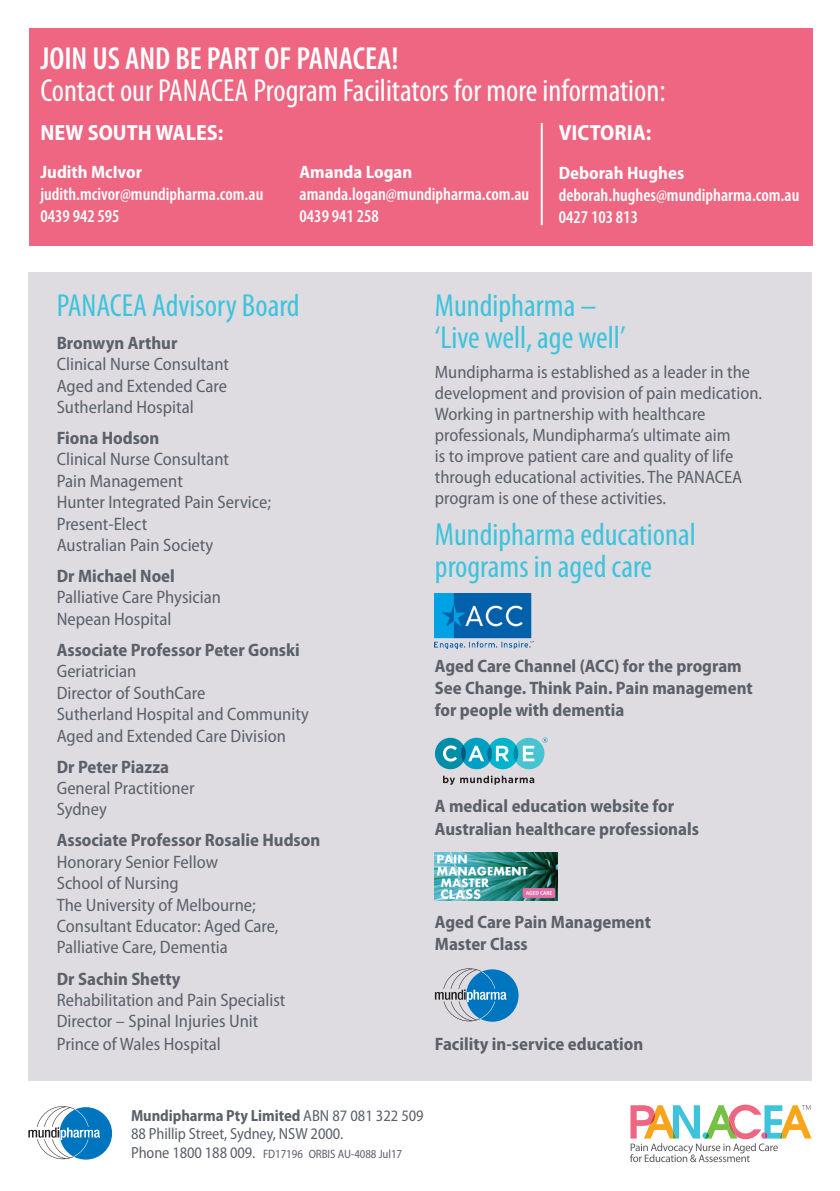
<style>
.page{position:relative;width:840px;height:1191px;background:#fff}
.page>*{position:absolute;margin:0;border:0;box-sizing:border-box;transform-origin:0 0}
.Text_Head_1-_Blue{font:condensed 32px/32px "Myriad Pro";color:#3ec3dc}
.Text_Head_1-_Blue-2{font:condensed 32px/32px "Myriad Pro";color:#fff}
.t1{font:700 semi-condensed 22px "Myriad Pro";color:#fff}
.t2{font:semi-condensed 18px/21.4px "Myriad Pro";color:#5b606a}
.t3{font:700 semi-condensed 18px/22px "Myriad Pro";color:#5b606a}
.t4{font:600 condensed 18px/22px "Myriad Pro";color:#fff}
.t5{font:semi-condensed 16.2px/18px "Myriad Pro";letter-spacing:-.005em;color:#5b606a}
.t6{font:semi-condensed 12.2px "Myriad Pro";letter-spacing:-.005em;color:#5b606a}
.s1{font-weight:600}
.s2{font-weight:700;font-stretch:semi-condensed}
.s3{font-weight:700}
.s4{font-size:16px}
.s5{font-size:16.2px}
</style>
<div class="page">
<div style="left:28px;top:272px;width:783px;height:808px;background:#dedce0"></div>
<img style="left:434px;top:593px;width:98px;height:56px">
<svg style="left:443px;top:775px;width:91px;height:9px"></svg>
<svg style="left:434px;top:737px;width:113px;height:32px"></svg>
<img style="left:434px;top:852px;width:123px;height:48px">
<svg style="left:434px;top:968px;width:84px;height:53px"></svg>
<svg style="left:28px;top:1106px;width:84px;height:53px"></svg>
<svg style="left:630px;top:1104px;width:181px;height:58px"></svg>
<div style="left:29px;top:28px;width:782px;height:218px;background:#ee6681"></div>
<hr style="left:540px;top:123px;width:2px;height:102px;background:#fff">
<p class="Text_Head_1-_Blue-2" style="left:40px;top:42px;width:626px"><span class="s1">JOIN US AND BE PART OF PANACEA!<br></span>Contact our PANACEA Program Facilitators for more information:</p>
<p class="t1" style="left:40px;top:121px;width:184px">NEW SOUTH WALES:</p>
<p class="t4" style="left:40px;top:161px;width:224px"><span class="s2">Judith McIvor </span>judith.mcivor@mundipharma.com.au<br>0439 942 595</p>
<p class="t4" style="left:299px;top:161px;width:231px"><span class="s2">Amanda Logan </span>amanda.logan@mundipharma.com.au<br>0439 941 258</p>
<p class="t1" style="left:558px;top:121px;width:94px">VICTORIA:</p>
<p class="t4" style="left:558px;top:161px;width:242px"><span class="s2">Deborah Hughes </span>deborah.hughes@mundipharma.com.au<br>0427 103 813</p>
<p class="Text_Head_1-_Blue" style="left:57px;top:289px;width:244px">PANACEA Advisory Board</p>
<p class="t2" style="left:57px;top:332px;width:174px"><span class="s3">Bronwyn Arthur<br></span>Clinical Nurse Consultant<br>Aged and Extended Care<br>Sutherland Hospital</p>
<p class="t2" style="left:57px;top:428px;width:216px"><span class="s3">Fiona Hodson<br></span>Clinical Nurse Consultant<br>Pain Management<br>Hunter Integrated Pain Service;<br>Present-Elect<br>Australian Pain Society</p>
<p class="t2" style="left:57px;top:566px;width:166px"><span class="s3">Dr Michael Noel<br></span>Palliative Care Physician<br>Nepean Hospital</p>
<p class="t2" style="left:57px;top:639px;width:253px"><span class="s3">Associate Professor Peter Gonski<br></span>Geriatrician<br>Director of SouthCare<br>Sutherland Hospital and Community<br>Aged and Extended Care Division</p>
<p class="t2" style="left:57px;top:756px;width:139px"><span class="s3">Dr Peter Piazza<br></span>General Practitioner<br>Sydney</p>
<p class="t2" style="left:57px;top:830px;width:265px"><span class="s3">Associate Professor Rosalie Hudson<br></span>Honorary Senior Fellow<br>School of Nursing<br>The University of Melbourne;<br>Consultant Educator: Aged Care,<br>Palliative Care, Dementia</p>
<p class="t2" style="left:57px;top:968px;width:230px"><span class="s3">Dr Sachin Shetty<br></span>Rehabilitation and Pain Specialist<br>Director – Spinal Injuries Unit<br>Prince of Wales Hospital</p>
<p class="Text_Head_1-_Blue" style="left:434px;top:289px;width:192px">Mundipharma – ‘Live well, age well’</p>
<p class="t2" style="left:434px;top:361px;width:328px">Mundipharma is established as a leader in the development and provision of pain medication.<br>Working in partnership with healthcare professionals, Mundipharma’s ultimate aim<br>is to improve patient care and quality of life through educational activities. The PANACEA program is one of these activities.</p>
<p class="Text_Head_1-_Blue" style="left:434px;top:517px;width:262px">Mundipharma educational programs in aged care</p>
<p class="t3" style="left:434px;top:655px;width:319px">Aged Care Channel (ACC) for the program<br>See Change. Think Pain. Pain management for people with dementia</p>
<p class="t3" style="left:434px;top:795px;width:265px">A medical education website for<br>Australian healthcare professionals</p>
<p class="t3" style="left:434px;top:911px;width:217px">Aged Care Pain Management<br>Master Class</p>
<p class="t3" style="left:434px;top:1033px;width:210px">Facility in-service education</p>
<p class="t5" style="left:131px;top:1107px;width:294px"><span class="s3">Mundipharma Pty Limited</span> <span class="s4">ABN 87 081 322 509<br></span>88 Phillip Street, Sydney, NSW 2000.</p>
<p class="t6" style="left:131px;top:1146px;width:272px"><span class="s5">Phone 1800 188 009.</span> FD17196 ORBIS AU-4088 Jul17</p>
</div>
